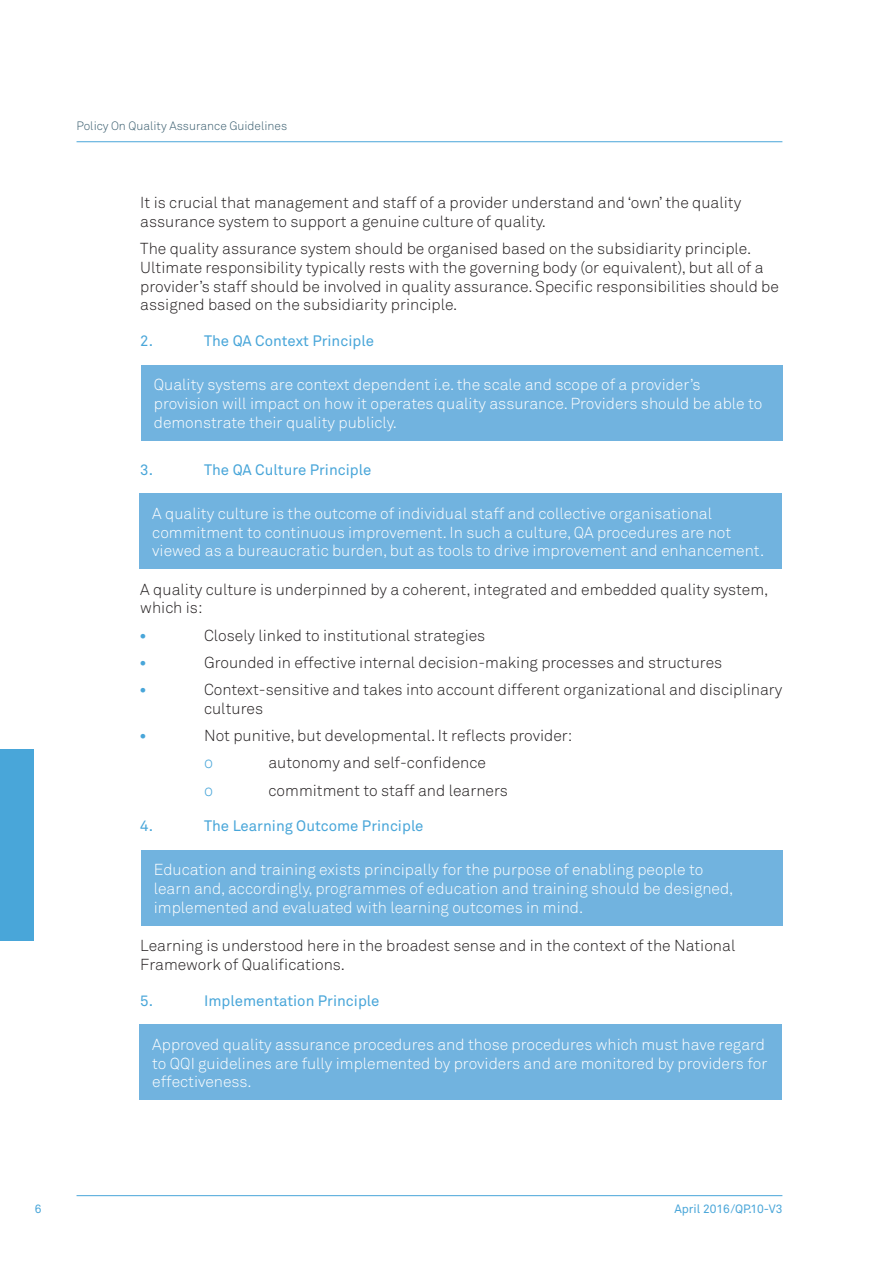
<style>
.page{position:relative;width:893px;height:1263px;background:#fff}
.page>*{position:absolute;margin:0;border:0;box-sizing:border-box;transform-origin:0 0}
.t1{font:700 16.5px "Akkurat";color:#49a6d9}
.t2{font:300 16.5px "Akkurat";color:#49a6d9}
.COPY{font:300 15.75px/18.8px "Akkurat";color:#231f20}
.blue_box{font:300 15.75px/18.8px "Akkurat";color:#fff}
.INDENTED_BLUE_BOLD{font:15px "Akkurat";color:#49a6d9}
.t3{font:300 12px "Akkurat";color:#395d6e}
.t4{font:12px "Akkurat";color:#49a6d9}
</style>
<div class="page">
<hr style="left:77px;top:1195px;width:705px;height:1px;background:#49a6d9">
<hr style="left:77px;top:141px;width:705px;height:1px;background:#49a6d9">
<div style="left:141px;top:365px;width:641px;height:76px;background:#71b3df"></div>
<div style="left:140px;top:493px;width:642px;height:76px;background:#71b3df"></div>
<div style="left:141px;top:850px;width:641px;height:76px;background:#71b3df"></div>
<div style="left:140px;top:1024px;width:642px;height:76px;background:#71b3df"></div>
<div style="left:0;top:749px;width:34px;height:191px;background:#49a6d9"></div>
<p class="t3" style="left:77px;top:118px;width:212px">Policy On Quality Assurance Guidelines</p>
<p class="COPY" style="left:140px;top:193px;width:602px">It is crucial that management and staff of a provider understand and ‘own’ the quality assurance system to support a genuine culture of quality.</p>
<p class="COPY" style="left:140px;top:239px;width:640px">The quality assurance system should be organised based on the subsidiarity principle.<br>Ultimate responsibility typically rests with the governing body (or equivalent), but all of a provider’s staff should be involved in quality assurance. Specific responsibilities should be assigned based on the subsidiarity principle.</p>
<p class="INDENTED_BLUE_BOLD" style="left:140px;top:332px;width:14px">2.</p>
<p class="INDENTED_BLUE_BOLD" style="left:204px;top:332px;width:171px">The QA Context Principle</p>
<p class="blue_box" style="left:154px;top:375px;width:610px">Quality systems are context dependent i.e. the scale and scope of a provider’s provision will impact on how it operates quality assurance. Providers should be able to demonstrate their quality publicly.</p>
<p class="INDENTED_BLUE_BOLD" style="left:140px;top:460px;width:14px">3.</p>
<p class="INDENTED_BLUE_BOLD" style="left:204px;top:460px;width:169px">The QA Culture Principle</p>
<p class="blue_box" style="left:152px;top:504px;width:613px">A quality culture is the outcome of individual staff and collective organisational commitment to continuous improvement. In such a culture, QA procedures are not viewed as a bureaucratic burden, but as tools to drive improvement and enhancement.</p>
<p class="COPY" style="left:140px;top:579px;width:630px">A quality culture is underpinned by a coherent, integrated and embedded quality system, which is:</p>
<p class="t1" style="left:140px;top:624px;width:9px">•</p>
<p class="COPY" style="left:204px;top:625px;width:283px">Closely linked to institutional strategies</p>
<p class="t1" style="left:140px;top:652px;width:9px">•</p>
<p class="COPY" style="left:204px;top:653px;width:520px">Grounded in effective internal decision-making processes and structures</p>
<p class="t1" style="left:140px;top:679px;width:9px">•</p>
<p class="COPY" style="left:204px;top:680px;width:580px">Context-sensitive and takes into account different organizational and disciplinary cultures</p>
<p class="t1" style="left:140px;top:725px;width:9px">•</p>
<p class="COPY" style="left:204px;top:726px;width:370px">Not punitive, but developmental. It reflects provider:</p>
<p class="t2" style="left:204px;top:752px;width:11px">o</p>
<p class="COPY" style="left:269px;top:753px;width:219px">autonomy and self-confidence</p>
<p class="t2" style="left:204px;top:779px;width:11px">o</p>
<p class="COPY" style="left:269px;top:780px;width:241px">commitment to staff and learners</p>
<p class="INDENTED_BLUE_BOLD" style="left:140px;top:817px;width:14px">4.</p>
<p class="INDENTED_BLUE_BOLD" style="left:204px;top:817px;width:221px">The Learning Outcome Principle</p>
<p class="blue_box" style="left:154px;top:860px;width:581px">Education and training exists principally for the purpose of enabling people to learn and, accordingly, programmes of education and training should be designed, implemented and evaluated with learning outcomes in mind.</p>
<p class="COPY" style="left:140px;top:936px;width:597px">Learning is understood here in the broadest sense and in the context of the National<br>Framework of Qualifications.</p>
<p class="INDENTED_BLUE_BOLD" style="left:140px;top:991px;width:14px">5.</p>
<p class="INDENTED_BLUE_BOLD" style="left:204px;top:991px;width:177px">Implementation Principle</p>
<p class="blue_box" style="left:152px;top:1035px;width:616px">Approved quality assurance procedures and those procedures which must have regard to QQI guidelines are fully implemented by providers and are monitored by providers for effectiveness.</p>
<p class="t4" style="left:35px;top:1201px;width:8px">6</p>
<p class="t4" style="left:674px;top:1201px;width:110px">April 2016/QP.10-V3</p>
</div>
